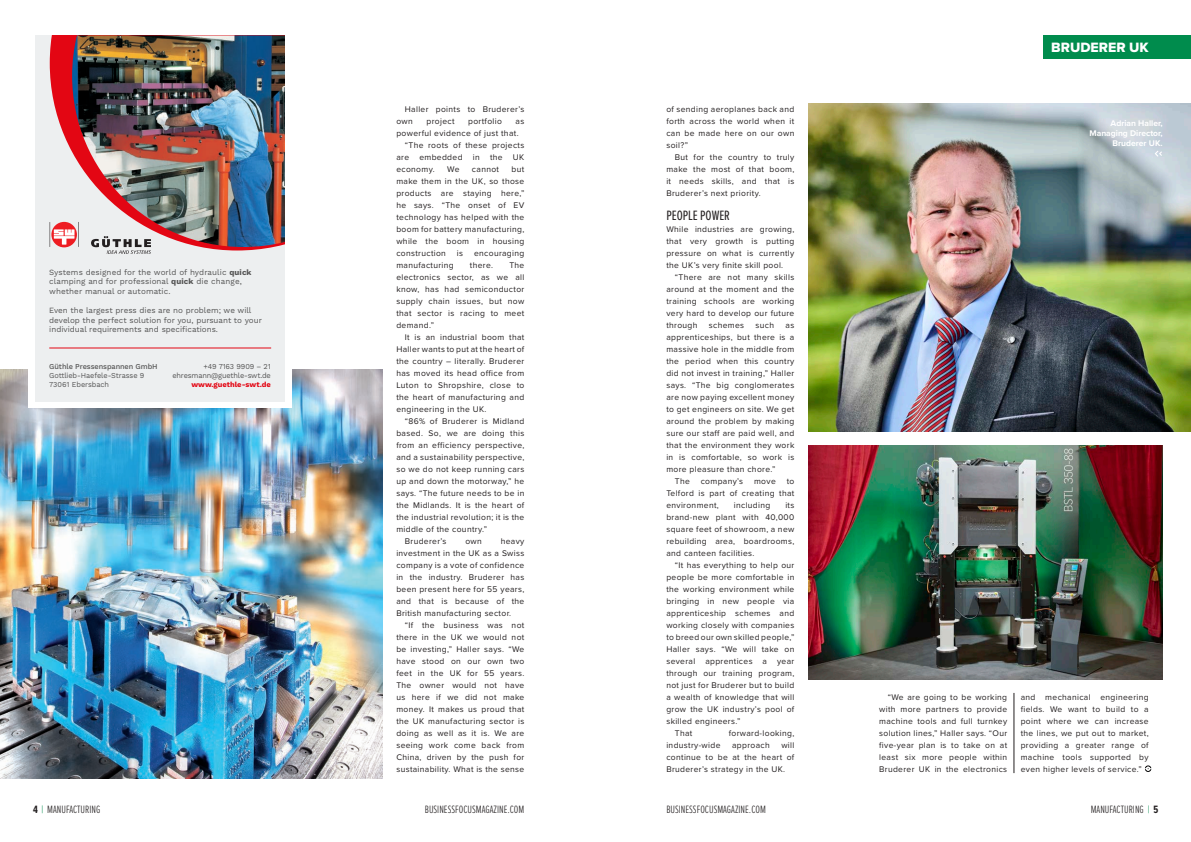
<style>
.page{position:relative;width:1191px;height:842px;background:#fff}
.page>*{position:absolute;margin:0;border:0;box-sizing:border-box;transform-origin:0 0}
.t1{font:14px "Proxima Nova Ex Cn";color:#231f20}
.t2{font:14px "Proxima Nova Extrabld";color:#fff}
.t3{font:300 11px "Proxima Nova Ex Cn";color:#231f20}
.t4{font:8.5px/12px "Proxima Nova";letter-spacing:.04em;color:#231f20;text-align:justify}
.t5{font:700 8.5px "Proxima Nova";color:#fff}
.t6{font:8px/9.6px "Work Sans";color:#545454}
.t7{font:7.5px/9.3px "Work Sans";letter-spacing:-.02em;color:#545454}
.s1{font-weight:700}
.s2{font-weight:700;color:#e30613}
.s3{font-weight:500}
.s4{color:#008c4d}
</style>
<div class="page">
<img style="left:808px;top:104px;width:383px;height:327px">
<img style="left:0;top:370px;width:383px;height:408px">
<div style="left:28px;top:43px;width:264px;height:365px;background:#fff"></div>
<div style="left:1043px;top:35px;width:148px;height:24px;background:#008c4d"></div>
<div style="left:35px;top:35px;width:250px;height:366px;background:#edeff0"></div>
<svg style="left:50px;top:35px;width:223px;height:215px"></svg>
<svg style="left:50px;top:222px;width:22px;height:25px"></svg>
<svg style="left:91px;top:247px;width:60px;height:7px"></svg>
<img style="left:72px;top:35px;width:213px;height:212px">
<hr style="left:49px;top:348px;width:222px;height:1px;background:#e30613">
<hr style="left:1013px;top:693px;width:1px;height:80px;background:#231f20">
<img style="left:808px;top:446px;width:354px;height:233px">
<svg style="left:1145px;top:765px;width:6px;height:7px"></svg>
<svg style="left:1154px;top:151px;width:7px;height:6px"></svg>
<p class="t6" style="left:49px;top:267px;width:204px">Systems designed for the world of hydraulic <span class="s1">quick </span>clamping and for professional <span class="s1">quick</span> die change, whether manual or automatic.</p>
<p class="t6" style="left:49px;top:306px;width:214px">Even the largest press dies are no problem; we will develop the perfect solution for you, pursuant to your individual requirements and specifications.</p>
<p class="t7" style="left:172px;top:362px;width:100px;line-height:9px;text-align:right">+49 7163 9909 – 21 ehresmann@guethle-swt.de <span class="s2">www.guethle-swt.de</span></p>
<p class="t7" style="left:49px;top:362px;width:110px"><span class="s3">Güthle Pressenspannen GmbH<br></span>Gottlieb-Haefele-Strasse 9<br>73061 Ebersbach</p>
<p class="t4" style="left:396px;top:102px;width:129px;text-indent:8px">Haller points to Bruderer’s own</p>
<p class="t4" style="left:426px;top:114px;width:29px">project</p>
<p class="t4" style="left:468px;top:114px;width:35px">portfolio</p>
<p class="t4" style="left:396px;top:114px;width:129px;text-indent:119px">as powerful evidence of just that.</p>
<p class="t4" style="left:396px;top:138px;width:129px;text-indent:8px">“The roots of these projects are embedded in the UK economy.</p>
<p class="t4" style="left:396px;top:162px;width:129px;text-indent:115px">but make them in the UK, so those products are staying here,” he says. “The onset of EV technology has helped with the boom for battery manufacturing, while the boom in housing construction</p>
<p class="t4" style="left:447px;top:162px;width:14px">We</p>
<p class="t4" style="left:472px;top:162px;width:29px">cannot</p>
<p class="t4" style="left:457px;top:246px;width:8px">is</p>
<p class="t4" style="left:474px;top:246px;width:52px">encouraging</p>
<p class="t4" style="left:396px;top:258px;width:59px">manufacturing</p>
<p class="t4" style="left:470px;top:258px;width:25px">there.</p>
<p class="t4" style="left:396px;top:258px;width:129px;text-indent:113px">The electronics sector, as we all know, has had semiconductor supply chain issues, but now that sector is racing to meet demand.”</p>
<p class="t4" style="left:396px;top:330px;width:129px;text-indent:8px">It is an industrial boom that Haller wants to put at the heart of the country – literally. Bruderer has moved its head office from Luton to Shropshire, close to the heart of manufacturing and engineering in the UK.</p>
<p class="t4" style="left:396px;top:414px;width:129px;text-indent:8px">“86% of Bruderer is Midland based. So, we are doing this from an efficiency perspective, and a sustainability perspective, so we do not keep running cars up and down the motorway,” he says. “The future needs to be in the Midlands. It is the heart of the industrial revolution; it is the middle of the country.”</p>
<p class="t4" style="left:405px;top:534px;width:43px">Bruderer’s</p>
<p class="t4" style="left:465px;top:534px;width:18px">own</p>
<p class="t4" style="left:396px;top:534px;width:129px;text-indent:104px">heavy investment in the UK as a Swiss company is a vote of confidence in the industry. Bruderer has been present here for 55 years, and that is because of the British manufacturing sector.</p>
<p class="t4" style="left:396px;top:618px;width:129px;text-indent:8px">“If the business was not there in the UK we would not be investing,” Haller says. “We have stood on our own two feet in the UK for 55 years.<br>The owner would not have us here if we did not make money. It makes us proud that the UK manufacturing sector is doing as well as it is. We are seeing work come back from China, driven by the push for sustainability. What is the sense</p>
<p class="t4" style="left:666px;top:102px;width:129px">of sending aeroplanes back and forth across the world when it can be made here on our own soil?”</p>
<p class="t4" style="left:666px;top:150px;width:129px;text-indent:8px">But for the country to truly make the most of that boom, it needs skills, and that is Bruderer’s next priority.</p>
<p class="t1" style="left:666px;top:205px;width:65px">PEOPLE POWER</p>
<p class="t4" style="left:666px;top:222px;width:129px">While industries are growing, that very growth is putting pressure on what is currently the UK’s very finite skill pool.</p>
<p class="t4" style="left:666px;top:270px;width:129px;text-indent:8px">“There are not many skills around at the moment and the training schools are working very hard to develop our future through</p>
<p class="t4" style="left:709px;top:318px;width:37px">schemes</p>
<p class="t4" style="left:755px;top:318px;width:20px">such</p>
<p class="t4" style="left:666px;top:318px;width:129px;text-indent:119px">as apprenticeships, but there is a massive hole in the middle from the period when this country did not invest in training,” Haller says. “The big conglomerates are now paying excellent money to get engineers on site. We get around the problem by making sure our staff are paid well, and that the environment they work in is comfortable, so work is more pleasure than chore.”</p>
<p class="t4" style="left:675px;top:474px;width:17px">The</p>
<p class="t4" style="left:700px;top:474px;width:44px">company’s</p>
<p class="t4" style="left:754px;top:474px;width:23px">move</p>
<p class="t4" style="left:666px;top:474px;width:129px;text-indent:120px">to Telford is part of creating that environment,</p>
<p class="t4" style="left:734px;top:498px;width:38px">including</p>
<p class="t4" style="left:666px;top:498px;width:129px;text-indent:119px">its brand-new plant with 40,000 square feet of showroom, a new rebuilding area, boardrooms, and canteen facilities.</p>
<p class="t4" style="left:666px;top:558px;width:129px;text-indent:8px">“It has everything to help our people be more comfortable in the working environment while bringing in new people via apprenticeship schemes and working closely with companies to breed our own skilled people,” Haller says. “We will take on several apprentices a year through our training program, not just for Bruderer but to build a wealth of knowledge that will grow the UK industry’s pool of skilled engineers.”</p>
<p class="t4" style="left:675px;top:726px;width:19px">That</p>
<p class="t4" style="left:729px;top:726px;width:67px">forward-looking,</p>
<p class="t4" style="left:666px;top:738px;width:56px">industry-wide</p>
<p class="t4" style="left:732px;top:738px;width:39px">approach</p>
<p class="t4" style="left:666px;top:738px;width:129px;text-indent:115px">will continue to be at the heart of Bruderer’s strategy in the UK.</p>
<p class="t2" style="left:1051px;top:37px;width:99px">BRUDERER UK</p>
<p class="t5" style="left:1110px;top:117px;width:54px">Adrian Haller,</p>
<p class="t5" style="left:1089px;top:127px;width:75px">Managing Director,</p>
<p class="t5" style="left:1112px;top:137px;width:52px">Bruderer UK.</p>
<p class="t4" style="left:879px;top:690px;width:129px;text-indent:8px">“We are going to be working with more partners to provide machine tools and full turnkey solution lines,” Haller says. “Our five-year plan is to take on at least six more people within Bruderer UK in the electronics</p>
<p class="t4" style="left:1020px;top:690px;width:129px">and mechanical engineering fields. We want to build to a point where we can increase the lines, we put out to market, providing a greater range of machine tools supported by even higher levels of service.”</p>
<p class="t3" style="left:33px;top:801px;width:69px"><span class="s1">4</span> <span class="s4">|</span> MANUFACTURING</p>
<p class="t3" style="left:425px;top:801px;width:101px">BUSINESSFOCUSMAGAZINE.COM</p>
<p class="t3" style="left:666px;top:801px;width:101px">BUSINESSFOCUSMAGAZINE.COM</p>
<p class="t3" style="left:1090px;top:801px;width:69px">MANUFACTURING <span class="s4">|</span> <span class="s1">5</span></p>
</div>
